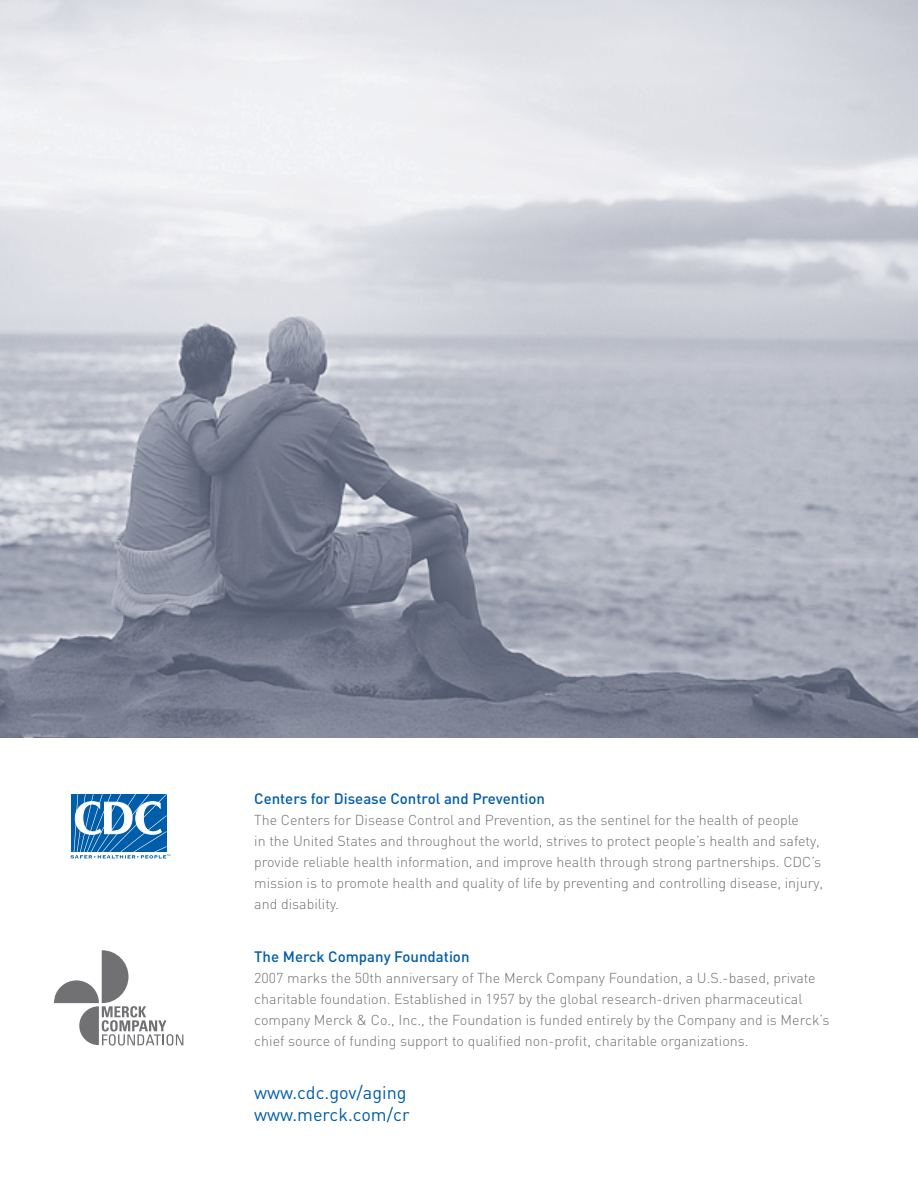
<style>
.page{position:relative;width:918px;height:1188px;background:#fff}
.page>*{position:absolute;margin:0;border:0;box-sizing:border-box;transform-origin:0 0}
.t1{font:18px/21.6px "DIN";color:#005daa}
.t2{font:500 15px "DIN";color:#005daa}
.t3{font:300 14.25px/21px "DIN";color:#717073}
</style>
<div class="page">
<img style="left:0;top:0;width:918px;height:738px">
<svg style="left:70px;top:794px;width:100px;height:65px"></svg>
<svg style="left:54px;top:950px;width:129px;height:96px"></svg>
<p class="t2" style="left:254px;top:794px;width:292px">Centers for Disease Control and Prevention</p>
<p class="t3" style="left:254px;top:811px;width:571px">The Centers for Disease Control and Prevention, as the sentinel for the health of people<br>in the United States and throughout the world, strives to protect people’s health and safety, provide reliable health information, and improve health through strong partnerships. CDC’s mission is to promote health and quality of life by preventing and controlling disease, injury, and disability.</p>
<p class="t2" style="left:254px;top:951px;width:217px">The Merck Company Foundation</p>
<p class="t3" style="left:254px;top:969px;width:577px">2007 marks the 50th anniversary of The Merck Company Foundation, a U.S.-based, private charitable foundation. Established in 1957 by the global research-driven pharmaceutical company Merck &amp; Co., Inc., the Foundation is funded entirely by the Company and is Merck’s chief source of funding support to qualified non-profit, charitable organizations.</p>
<p class="t1" style="left:254px;top:1084px;width:157px">www.cdc.gov/aging www.merck.com/cr</p>
</div>
